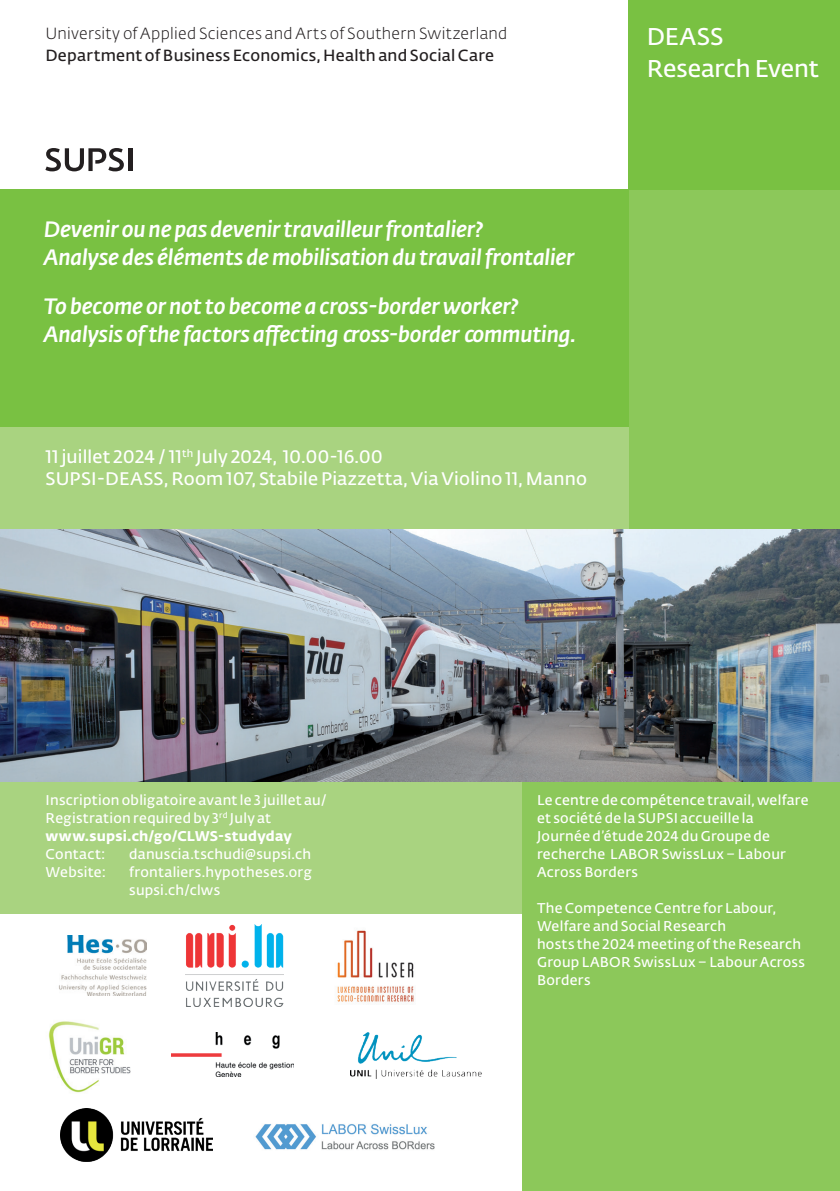
<style>
.page{position:relative;width:840px;height:1191px;background:#fff}
.page>*{position:absolute;margin:0;border:0;box-sizing:border-box;transform-origin:0 0}
.t1{font:600 24px/32px "SUPSI Fedra Sans";letter-spacing:-.005em;color:#fff}
.t2{font:italic 500 22px/28.2px "SUPSI Fedra Sans";letter-spacing:-.01em;color:#fff}
.t3{font:600 18px/22px "SUPSI Fedra Sans";letter-spacing:.01em;color:#fff}
.t4{font:300 16px "SUPSI Fedra Sans";letter-spacing:.015em;color:#231f20}
.t5{font:600 16px "SUPSI Fedra Sans";letter-spacing:.015em;color:#231f20}
.t6{font:600 14px/18px "SUPSI Fedra Sans";letter-spacing:.02em;color:#fff}
.s1{font-weight:700}
</style>
<div class="page">
<div style="left:628px;top:0;width:211px;height:1191px;background:#8cc85a"></div>
<div style="left:628px;top:0;width:211px;height:189px;background:#79c142"></div>
<div style="left:0;top:189px;width:628px;height:238px;background:#79c142"></div>
<hr style="left:128px;top:148px;width:4px;height:23px;background:#231f20">
<svg style="left:45px;top:148px;width:79px;height:23px"></svg>
<div style="left:0;top:427px;width:628px;height:267px;background:#a9d380"></div>
<div style="left:0;top:776px;width:522px;height:138px;background:#a9d380"></div>
<div style="left:522px;top:781px;width:106px;height:410px;background:#8cc85a"></div>
<img style="left:0;top:529px;width:839px;height:252px">
<img style="left:60px;top:1108px;width:153px;height:53px">
<img style="left:172px;top:1032px;width:121px;height:44px">
<img style="left:59px;top:935px;width:87px;height:61px">
<img style="left:337px;top:930px;width:77px;height:72px">
<img style="left:350px;top:1032px;width:132px;height:47px">
<img style="left:255px;top:1124px;width:180px;height:26px">
<img style="left:49px;top:1021px;width:82px;height:72px">
<img style="left:185px;top:924px;width:98px;height:83px">
<p class="t4" style="left:45px;top:23px;width:463px">University of Applied Sciences and Arts of Southern Switzerland</p>
<p class="t5" style="left:45px;top:44px;width:450px">Department of Business Economics, Health and Social Care</p>
<h2 class="t2" style="left:44px;top:214px;width:532px">Devenir ou ne pas devenir travailleur frontalier?<br>Analyse des éléments de mobilisation du travail frontalier</h2>
<h2 class="t2" style="left:44px;top:291px;width:533px">To become or not to become a cross-border worker?<br>Analysis of the factors affecting cross-border commuting.</h2>
<p class="t3" style="left:46px;top:445px;width:542px">11 juillet 2024 / 11<sup>th</sup> July 2024, 10.00-16.00<br>SUPSI-DEASS, Room 107, Stabile Piazzetta, Via Violino 11, Manno</p>
<h1 class="t1" style="left:646px;top:19px;width:174px">DEASS<br>Research Event</h1>
<p class="t6" style="left:46px;top:790px;width:283px">Inscription obligatoire avant le 3 juillet au/<br>Registration required by 3<sup>rd</sup> July at <span class="s1">www.supsi.ch/go/CLWS-studyday</span></p>
<p class="t6" style="left:46px;top:844px;width:61px">Contact:</p>
<p class="t6" style="left:129px;top:844px;width:183px">danuscia.tschudi@supsi.ch</p>
<p class="t6" style="left:46px;top:862px;width:62px">Website:</p>
<p class="t6" style="left:129px;top:862px;width:184px">frontaliers.hypotheses.org supsi.ch/clws</p>
<p class="t6" style="left:536px;top:790px;width:273px">Le centre de compétence travail, welfare et société de la SUPSI accueille la<br>Journée d’étude 2024 du Groupe de recherche LABOR SwissLux – Labour<br>Across Borders</p>
<p class="t6" style="left:536px;top:898px;width:269px">The Competence Centre for Labour,<br>Welfare and Social Research<br>hosts the 2024 meeting of the Research<br>Group LABOR SwissLux – Labour Across<br>Borders</p>
</div>
